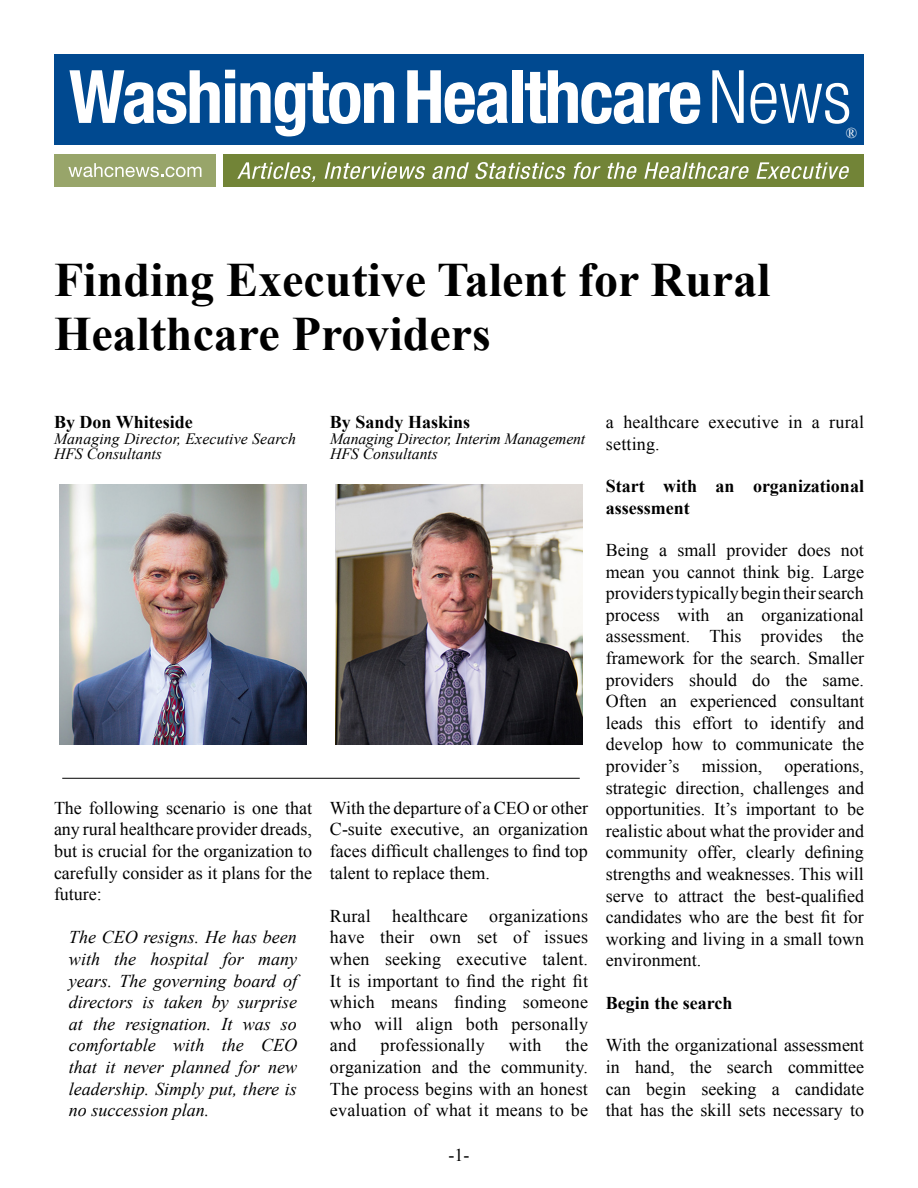
<style>
.page{position:relative;width:918px;height:1188px;background:#fff}
.page>*{position:absolute;margin:0;border:0;box-sizing:border-box;transform-origin:0 0}
.t1{font:700 48px/54px "Times New Roman";color:#000}
.t2{font:18px/21.6px "Times New Roman";color:#000;text-align:justify}
.t3{font:italic 18px/21.6px "Times New Roman";color:#000;text-align:justify}
.t4{font:700 18px/21.6px "Times New Roman";color:#000}
.t5{font:italic 15.75px/15.8px "Times New Roman";color:#000}
.t6{font:15px "Times New Roman";color:#fff}
</style>
<div class="page">
<hr style="left:62px;top:778px;width:518px;height:1px;background:#000">
<img style="left:59px;top:485px;width:248px;height:260px">
<img style="left:335px;top:485px;width:248px;height:260px">
<div style="left:54px;top:54px;width:810px;height:91px;background:#004990"></div>
<div style="left:54px;top:154px;width:162px;height:33px;background:#98a56a"></div>
<div style="left:224px;top:154px;width:640px;height:33px;background:#728437"></div>
<svg style="left:69px;top:70px;width:325px;height:66px"></svg>
<svg style="left:407px;top:70px;width:101px;height:54px"></svg>
<div style="left:512px;top:70px;width:11px;height:53px;background:#fff"></div>
<svg style="left:525px;top:70px;width:175px;height:54px"></svg>
<svg style="left:712px;top:70px;width:32px;height:53px"></svg>
<svg style="left:750px;top:83px;width:99px;height:41px"></svg>
<svg style="left:237px;top:162px;width:78px;height:20px"></svg>
<svg style="left:325px;top:162px;width:100px;height:17px"></svg>
<svg style="left:432px;top:162px;width:37px;height:17px"></svg>
<svg style="left:475px;top:162px;width:91px;height:17px"></svg>
<svg style="left:574px;top:162px;width:27px;height:17px"></svg>
<svg style="left:607px;top:162px;width:30px;height:17px"></svg>
<svg style="left:644px;top:162px;width:105px;height:17px"></svg>
<svg style="left:756px;top:162px;width:93px;height:17px"></svg>
<svg style="left:68px;top:163px;width:133px;height:14px"></svg>
<h1 class="t1" style="left:54px;top:251px;width:718px">Finding Executive Talent for Rural<br>Healthcare Providers</h1>
<p class="t6" style="left:846px;top:122px;width:13px">®</p>
<p class="t4" style="left:54px;top:411px;width:140px">By Don Whiteside</p>
<p class="t5" style="left:54px;top:430px;width:244px">Managing Director, Executive Search<br>HFS Consultants</p>
<p class="t4" style="left:330px;top:411px;width:142px">By Sandy Haskins</p>
<p class="t5" style="left:330px;top:430px;width:257px">Managing Director, Interim Management<br>HFS Consultants</p>
<p class="t2" style="left:54px;top:796px;width:260px">The following scenario is one that any rural healthcare provider dreads, but is crucial for the organization to carefully consider as it plans for the future:</p>
<p class="t3" style="left:69px;top:926px;width:230px">The CEO resigns. He has been with the hospital for many years. The governing board of directors is taken by surprise at the resignation. It was so comfortable with the CEO that it never planned for new leadership. Simply put, there is no succession plan.</p>
<p class="t2" style="left:330px;top:796px;width:260px">With the departure of a CEO or other C-suite executive, an organization faces difficult challenges to find top talent to replace them.</p>
<p class="t2" style="left:330px;top:904px;width:260px">Rural healthcare organizations have their own set of issues when seeking executive talent.<br>It is important to find the right fit which means finding someone who will align both personally and</p>
<p class="t2" style="left:330px;top:1034px;width:260px;text-indent:236px">the organization and the community.<br>The process begins with an honest evaluation of what it means to be</p>
<p class="t2" style="left:380px;top:1034px;width:106px">professionally</p>
<p class="t2" style="left:509px;top:1034px;width:34px">with</p>
<p class="t2" style="left:449px;top:1144px;width:22px">-1-</p>
<p class="t2" style="left:606px;top:411px;width:260px">a healthcare executive in a rural setting.</p>
<p class="t4" style="left:606px;top:475px;width:260px">Start with an organizational assessment</p>
<p class="t2" style="left:606px;top:539px;width:260px">Being a small provider does not mean you cannot think big. Large providers typically begin their search process with an organizational assessment. This provides the framework for the search. Smaller providers should do the same.<br>Often an experienced consultant leads this effort to identify and develop how to communicate the provider’s mission, operations, strategic direction, challenges and opportunities. It’s important to be realistic about what the provider and community offer, clearly defining strengths and weaknesses. This will serve to attract the best-qualified candidates who are the best fit for working and living in a small town environment.</p>
<p class="t4" style="left:606px;top:992px;width:128px">Begin the search</p>
<p class="t2" style="left:606px;top:1034px;width:260px">With the organizational assessment in hand, the search committee can begin seeking a candidate that has the skill sets necessary to</p>
</div>
